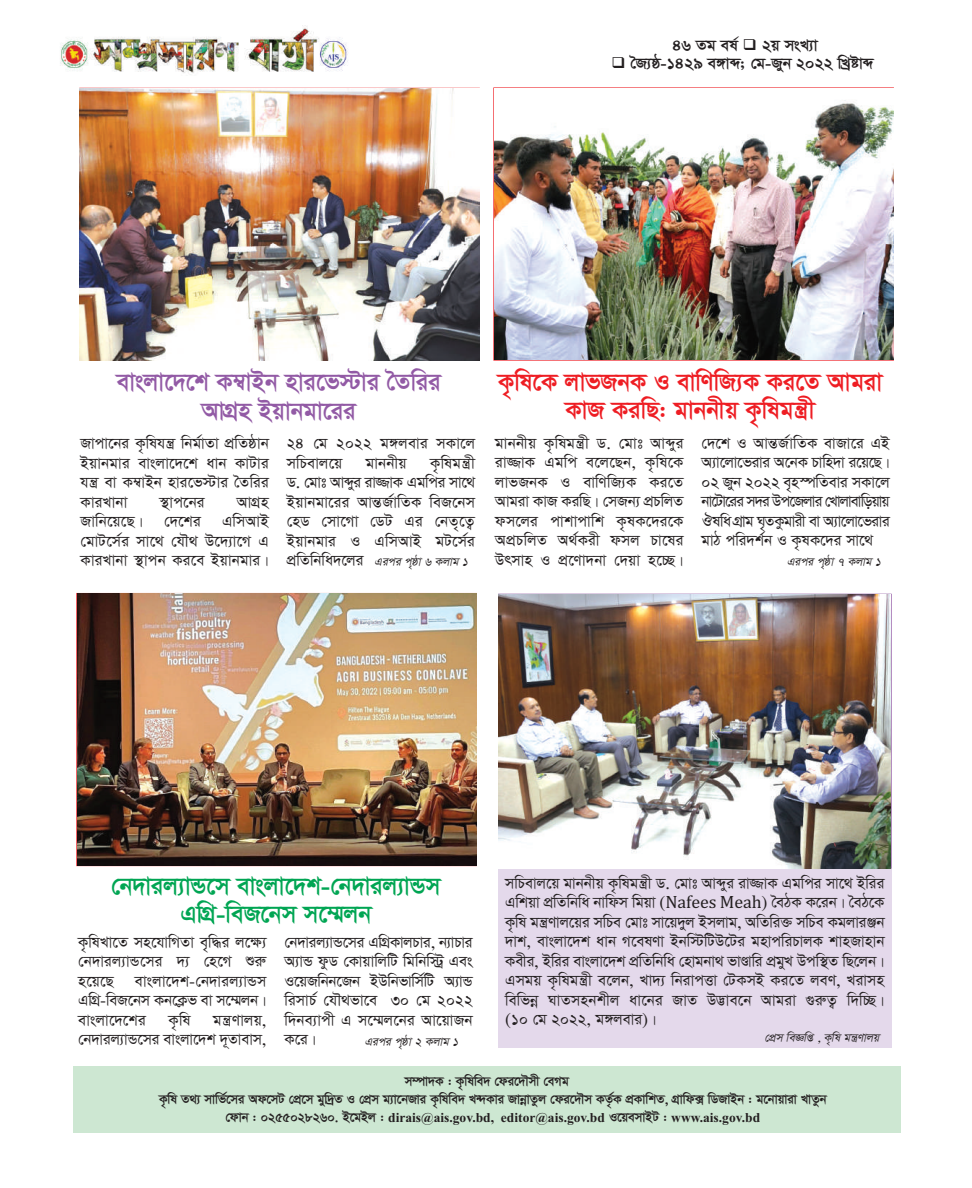
<style>
.page{position:relative;width:972px;height:1188px;background:#fff}
.page>*{position:absolute;margin:0;border:0;box-sizing:border-box;transform-origin:0 0}
.t1{font:700 28.5px/28.5px "Sutonny MJ";color:#ee1d23;text-align:center}
.t2{font:700 28.5px/28.5px "Sutonny MJ";color:#00a553;text-align:center}
.t3{font:700 28.5px/28.5px "Sutonny MJ";color:#925aa5;text-align:center}
.t4{font:18px/19.5px "Sutonny MJ";letter-spacing:.01em;color:#231f20;text-align:justify}
.t5{font:700 18px "Sutonny MJ";color:#231f20;scale:1.05 1}
.t6{font:700 15px/18px "Sutonny MJ";color:#231f20}
.t7{font:700 13.5px "Times New Roman";color:#231f20}
.t8{font:italic 13.5px "Sutonny MJ";color:#231f20}
.s1{font-weight:400}
.s2{font-family:"Cambria"}
.s3{font-family:"Sutonny MJ";font-size:15px}
</style>
<div class="page">
<img style="left:60px;top:25px;width:288px;height:50px">
<div style="left:73px;top:1066px;width:828px;height:66px;background:#cde7d2"></div>
<img style="left:77px;top:594px;width:399px;height:271px">
<img style="left:80px;top:88px;width:399px;height:272px">
<img style="left:494px;top:100px;width:399px;height:260px">
<img style="left:499px;top:594px;width:392px;height:274px">
<div style="left:499px;top:869px;width:393px;height:179px;background:#e4d9eb"></div>
<p class="t5" style="left:673px;top:35px;width:140px">46 ZG EL<span class="s1">©</span> ❑ 2Q MSL¨V</p>
<p class="t5" style="left:612px;top:53px;width:251px">❑ ˆR¨Ô-1429 E½VÃ; †G-RYB2022 WLªÓVÃ</p>
<h1 class="t3" style="left:117px;top:369px;width:325px">EVSJV‡`‡K K¤^VBB NVI‡F÷VI ˆZWII<br>AVMÖN BQVBGV‡II</h1>
<h1 class="t1" style="left:498px;top:369px;width:386px">K…WL‡K JVFRBK I EVWYWR¨K KI‡Z AVGIV<br>KVR KIWQ: GVBBXQ K…WLGŠ¿X</h1>
<p class="t4" style="left:81px;top:435px;width:190px">RVCV‡BI K…WLHŠ¿ WBG©VZV CÖWZÔVB BQVBGVI EVSJV‡`‡K AVB KVUVI HŠ¿ EV K¤^VBB NVI‡F÷VI ˆZWII KVILVBV</p>
<p class="t4" style="left:81px;top:493px;width:191px;text-indent:156px">AVMÖN RVWB‡Q‡Q| †`‡KI GWMAVB †GVU‡M©I MV‡_ †HŠ_ D‡`¨V‡M G KVILVBV ¯’VCB KI‡E BQVBGVI|</p>
<p class="t4" style="left:160px;top:493px;width:47px">¯’VC‡BI</p>
<p class="t4" style="left:495px;top:434px;width:190px">GVBBXQ K…WLGŠ¿X W. †GVT AVÃYI IV¾VK GGWC E‡J‡QB, K…WL‡K JVFRBK I EVWYWR¨K KI‡Z AVGIV KVR KIWQ| †MRB¨ CPÖWJZ DM‡JI CVKVCVWK K…LK‡`I‡K ACÖPWJZ A_©KIX DMJ PV‡LI DRMVN I CÖ‡YV`BV †`QV N‡”Q|</p>
<p class="t4" style="left:702px;top:434px;width:190px">†`‡K I AVŠÍR©VWZK EVRV‡I GB A¨V‡JV‡FIVI A‡BK PVWN`V I‡Q‡Q| 02 RBY 2022 EN„ ¯ÚWZEVI MKV‡J BV‡UV‡II M`I DC‡RJVI †LVJVEVWOQVQ JLWA MVÖG NZ„ KGZ VIX EV A¨V‡JV‡FIVI GVV CWI`K©B I K…LK‡`I MV‡_</p>
<p class="t4" style="left:287px;top:435px;width:190px">24 †G 2022 G½JEVI MKV‡J<br>MWPEVJ‡Q</p>
<p class="t4" style="left:287px;top:454px;width:190px;text-indent:143px">K…WLGŠ¿X W. †GVT AVÃIY IV¾VK GGWCI MV‡_ BQVBGV‡II AVŠÍR©VWZK WER‡BM †NW †MV‡MV †WU GI †BZ„‡Z¡ BQVBGVI I GWMAVB GU‡M©I CÖWZWBWA`‡JI</p>
<p class="t4" style="left:366px;top:454px;width:42px">GVBBXQ</p>
<p class="t8" style="left:375px;top:552px;width:95px">GICI C„ÔV 6 KJVG 1</p>
<p class="t8" style="left:787px;top:552px;width:96px">GICI C„ÔV 7 KJVG 1</p>
<h1 class="t2" style="left:111px;top:873px;width:330px">†B`VIJ¨VÛ‡M EVSJV‡`K-†B`VIJ¨VÛM<br>GWMÖ-WER‡BM M‡¤§JB</h1>
<p class="t4" style="left:78px;top:933px;width:190px">K…WLLV‡Z MN‡HVWMZV E„W×I J‡¶¨ †B`VIJ¨VÛ‡MI `¨ †N‡M ÏIÆ N‡Q‡Q EVSJV‡`K-†B`VIJ¨VÛM GWM-ÖWER‡BM KB‡KF¬ EV M‡¤§JB| EVSJV‡`‡KI</p>
<p class="t4" style="left:168px;top:1011px;width:24px">K…WL</p>
<p class="t4" style="left:78px;top:1011px;width:190px;text-align:right">GŠ¿YVJQ,<br>†B`VIJ¨VÛ‡MI EVSJV‡`K `Z~ VEVM,</p>
<p class="t4" style="left:284px;top:933px;width:190px">†B`VIJ¨VÛ‡MI GWMKÖVJPVI, B¨VPVI A¨VÛ DZW †KVQVWJWU WGWBW÷ªGES I‡QRWBB‡RB BDWBFVWMW© U A¨VÛ WIMVP© †HŠ_FV‡E 30 †G 2022<br>W`BE¨VCX G M‡¤§J‡BI AV‡QVRB K‡I|</p>
<p class="t8" style="left:365px;top:1032px;width:95px">GICI C„ÔV 2 KJVG 1</p>
<p class="t4" style="left:505px;top:874px;width:381px">MWPEVJ‡Q GVBBXQ K…WLGŠ¿X W. †GVT AVÃYI IV¾VK GGWCI MV‡_ BWII GWKQV CWÖZWBWA BVWDM WGQV (<span class="s2">Nafees Meah</span>) ˆEVK K‡IB| ˆEV‡K KW…L GŠY¿ VJ‡QI MWPE †GVT MV‡Q`JY BMJVG, AWZWI³ MWPE KGJVIÄB `VK, EVSJV‡`K AVB M‡ELYV BBW÷WUD‡UI GNVCWIPVJK KVNRVNVB KEXI, BWII EVSJV‡`K CWÖZWBWA †NVGBV_ FVÐVWI CGÖLY DCW¯Z’ WQ‡JB| GMGQ K…WLGŠ¿X E‡JB, LV`¨ WBIVCËV †UKMB KI‡Z JEY, LIVMN WEWFBŒ NVZMNBKXJ AV‡BI RVZ D™¢VE‡B AVGIV ¸IÆZ¡ W`W”Q| (10 †G 2022, G½JEVI)|</p>
<p class="t8" style="left:765px;top:1028px;width:116px">†CÖM WEÁWß , K…WL GŠ¿YVJQ</p>
<p class="t6" style="left:159px;top:1073px;width:672px;text-indent:246px">M¤ÚV`K : K…WLWE` †DI‡`ŠMX †EMG<br>K…WL Z_¨ MVWF©‡MI AD‡MU †CÖ‡M GYW`ªZ I †CÖM G¨V‡BRVI K…WLWE` L›`KVI RVBŒVZZJ †DI‡`ŠM KZ…©K CÖKVWKZ, MÖVWD· WWRVBB : G‡BVQVIV LVZZB</p>
<p class="t7" style="left:226px;top:1109px;width:536px"><span class="s3">†DVB : 0255028260. B‡GBJ :</span> dirais@ais.gov.bd, editor@ais.gov.bd <span class="s3">I‡QEMVBU :</span> www.ais.gov.bd</p>
</div>
